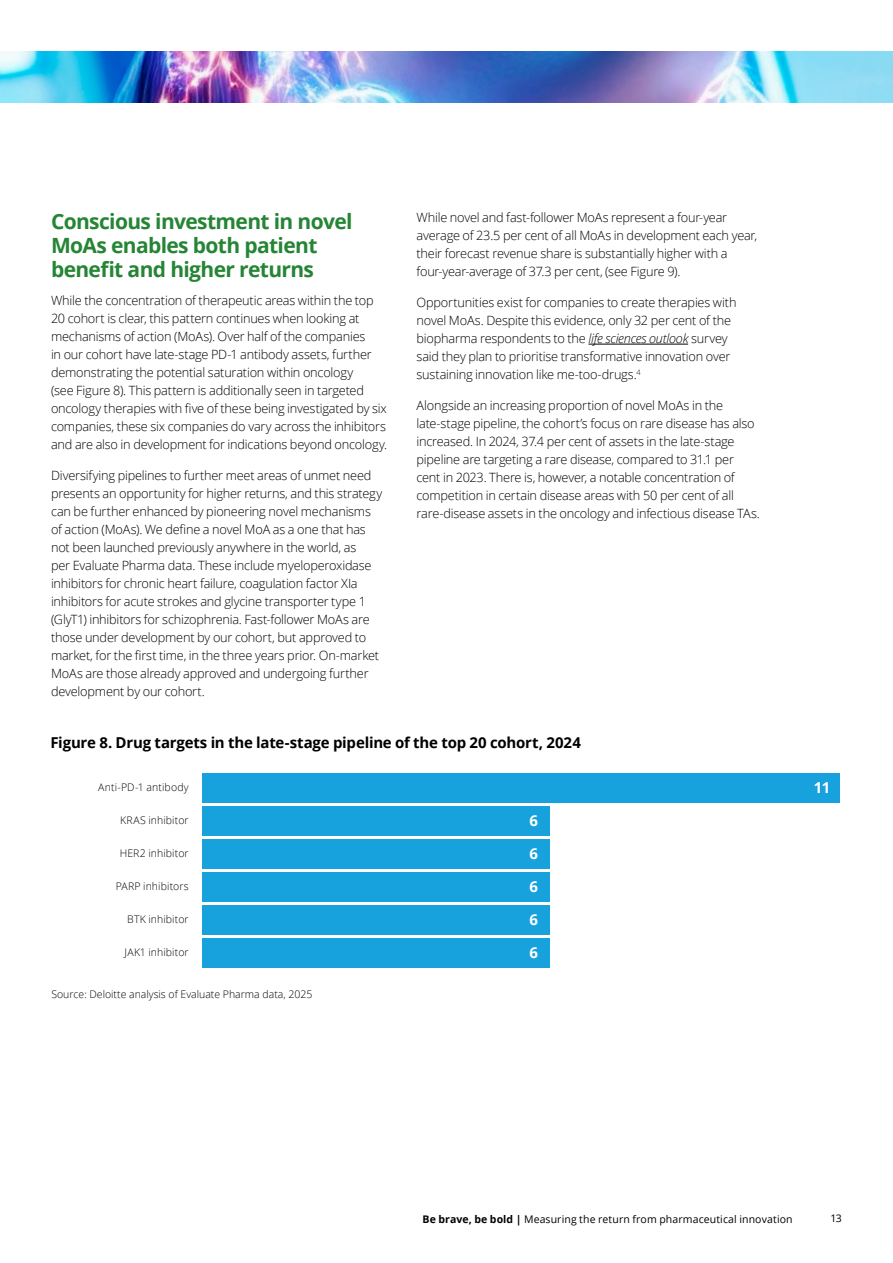
<style>
.page{position:relative;width:893px;height:1263px;background:#fff}
.page>*{position:absolute;margin:0;border:0;box-sizing:border-box;transform-origin:0 0}
.t1{font:700 21px/24px "Open Sans";letter-spacing:-.03em;color:#258535}
.t2{font:700 15px "Open Sans";letter-spacing:-.015em;color:#000}
.t3{font:700 15px/32.8px "Open Sans";color:#fff;text-align:justify}
.t4{font:300 12.75px/18px "Open Sans";letter-spacing:-.015em;color:#000}
.t5{font:300 10.5px "Open Sans";letter-spacing:.01em;color:#000}
.t6{font:10.5px "Open Sans";letter-spacing:.01em;color:#000}
.s1{font-style:italic}
.s2{font-weight:700}
</style>
<div class="page">
<img style="left:0;top:52px;width:893px;height:51px">
<div style="left:202px;top:773px;width:638px;height:29px;background:#18a2dd"></div>
<div style="left:202px;top:806px;width:348px;height:29px;background:#18a2dd"></div>
<div style="left:202px;top:839px;width:348px;height:30px;background:#18a2dd"></div>
<div style="left:202px;top:872px;width:348px;height:30px;background:#18a2dd"></div>
<div style="left:202px;top:905px;width:348px;height:30px;background:#18a2dd"></div>
<div style="left:202px;top:938px;width:348px;height:30px;background:#18a2dd"></div>
<hr style="left:588px;top:344px;width:100px;height:1px;background:#000">
<h1 class="t1" style="left:51px;top:209px;width:303px">Conscious investment in novel<br>MoAs enables both patient benefit and higher returns</h1>
<p class="t4" style="left:51px;top:291px;width:338px">While the concentration of therapeutic areas within the top 20 cohort is clear, this pattern continues when looking at mechanisms of action (MoAs). Over half of the companies<br>in our cohort have late-stage PD-1 antibody assets, further demonstrating the potential saturation within oncology<br>(see Figure 8). This pattern is additionally seen in targeted oncology therapies with five of these being investigated by six companies, these six companies do vary across the inhibitors and are also in development for indications beyond oncology.</p>
<p class="t4" style="left:51px;top:466px;width:333px">Diversifying pipelines to further meet areas of unmet need presents an opportunity for higher returns, and this strategy can be further enhanced by pioneering novel mechanisms of action (MoAs). We define a novel MoA as a one that has not been launched previously anywhere in the world, as<br>per Evaluate Pharma data. These include myeloperoxidase inhibitors for chronic heart failure, coagulation factor XIa inhibitors for acute strokes and glycine transporter type 1 (GlyT1) inhibitors for schizophrenia. Fast-follower MoAs are those under development by our cohort, but approved to market, for the first time, in the three years prior. On-market MoAs are those already approved and undergoing further development by our cohort.</p>
<p class="t4" style="left:416px;top:208px;width:342px">While novel and fast-follower MoAs represent a four-year average of 23.5 per cent of all MoAs in development each year, their forecast revenue share is substantially higher with a four-year-average of 37.3 per cent, (see Figure 9).</p>
<p class="t4" style="left:416px;top:293px;width:322px">Opportunities exist for companies to create therapies with novel MoAs. Despite this evidence, only 32 per cent of the biopharma respondents to the <span class="s1">life sciences outlook</span> survey said they plan to prioritise transformative innovation over sustaining innovation like me-too-drugs.<sup>4</sup></p>
<p class="t4" style="left:416px;top:396px;width:345px">Alongside an increasing proportion of novel MoAs in the late-stage pipeline, the cohort’s focus on rare disease has also increased. In 2024, 37.4 per cent of assets in the late-stage pipeline are targeting a rare disease, compared to 31.1 per cent in 2023. There is, however, a notable concentration of competition in certain disease areas with 50 per cent of all rare-disease assets in the oncology and infectious disease TAs.</p>
<p class="t2" style="left:50px;top:732px;width:532px">Figure 8. Drug targets in the late-stage pipeline of the top 20 cohort, 2024</p>
<p class="t5" style="left:98px;top:780px;width:92px">Anti-PD-1 antibody</p>
<p class="t5" style="left:120px;top:813px;width:70px">KRAS inhibitor</p>
<p class="t5" style="left:120px;top:846px;width:70px">HER2 inhibitor</p>
<p class="t5" style="left:116px;top:879px;width:74px">PARP inhibitors</p>
<p class="t5" style="left:127px;top:912px;width:63px">BTK inhibitor</p>
<p class="t5" style="left:125px;top:945px;width:66px">JAK1 inhibitor</p>
<p class="t5" style="left:51px;top:987px;width:262px">Source: Deloitte analysis of Evaluate Pharma data, 2025</p>
<p class="t3" style="left:529px;top:804px;width:10px">6<br>6<br>6<br>6<br>6</p>
<p class="t3" style="left:814px;top:771px;width:18px">11</p>
<p class="t6" style="left:423px;top:1212px;width:372px"><span class="s2">Be brave, be bold |</span> Measuring the return from pharmaceutical innovation</p>
<p class="t6" style="left:830px;top:1211px;width:13px">13</p>
</div>
